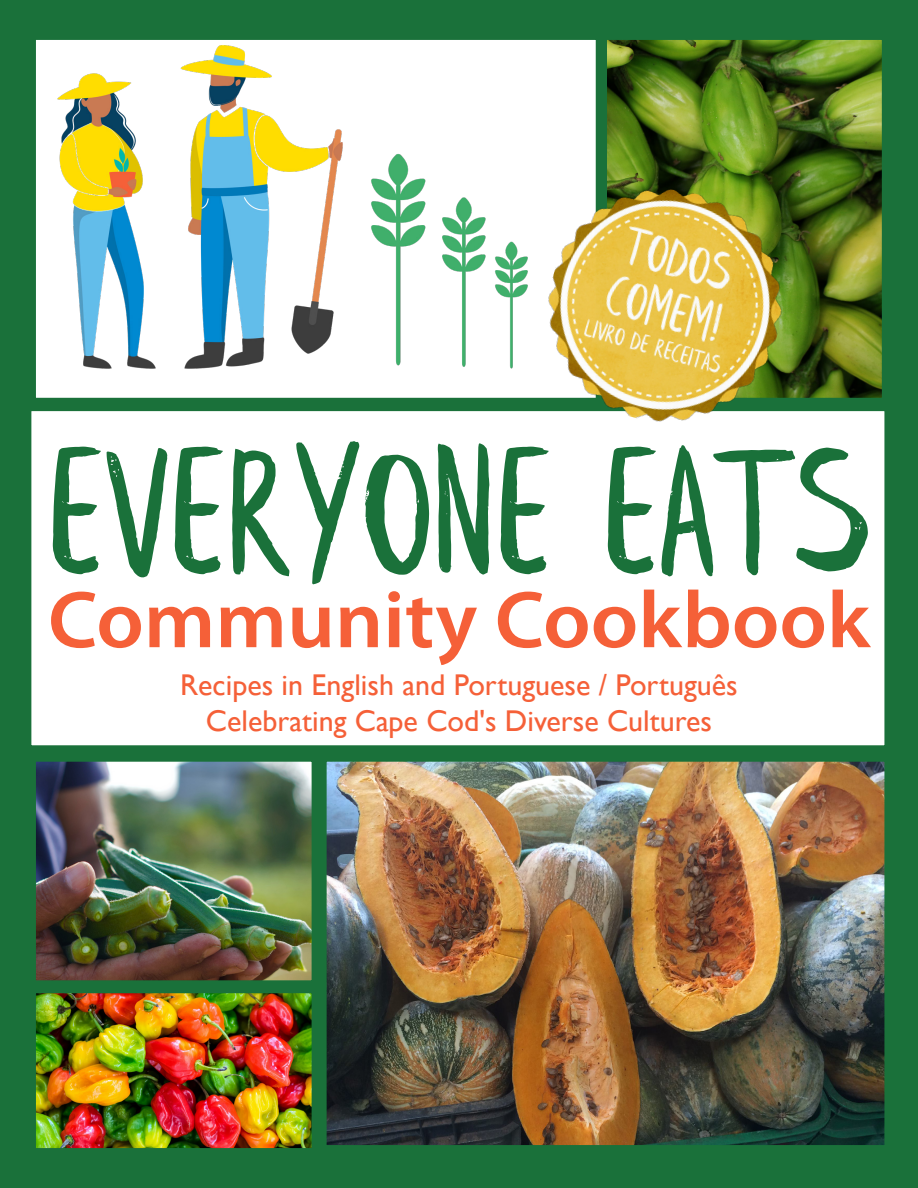
<style>
.page{position:relative;width:918px;height:1188px;background:#1a713a}
.page>*{position:absolute;margin:0;border:0;box-sizing:border-box;transform-origin:0 0}
.t1{font:187.5px "Leafy";color:#1a713a}
.t2{font:600 81.15px "Myriad Pro";color:#f56038;scale:1.04 1}
.t3{font:30px/36px "Gill Sans";color:#f56038;text-align:center}
</style>
<div class="page">
<img style="left:328px;top:762px;width:557px;height:383px">
<div style="left:36px;top:39px;width:554px;height:355px;background:#fff"></div>
<div style="left:31px;top:394px;width:854px;height:368px;background:#fff"></div>
<img style="left:590px;top:39px;width:295px;height:375px">
<img style="left:31px;top:745px;width:297px;height:232px">
<img style="left:36px;top:977px;width:292px;height:172px">
<img style="left:54px;top:41px;width:299px;height:331px">
<img style="left:361px;top:137px;width:70px;height:235px">
<img style="left:434px;top:184px;width:56px;height:188px">
<img style="left:490px;top:231px;width:32px;height:141px">
<img style="left:522px;top:162px;width:286px;height:287px">
<h1 class="t1" style="left:47px;top:417px;width:825px">EVERYONE EATS</h1>
<h2 class="t2" style="left:48px;top:568px;width:792px">Community Cookbook</h2>
<p class="t3" style="left:180px;top:666px;width:559px">Recipes in English and Portuguese / Português<br>Celebrating Cape Cod's Diverse Cultures</p>
</div>
